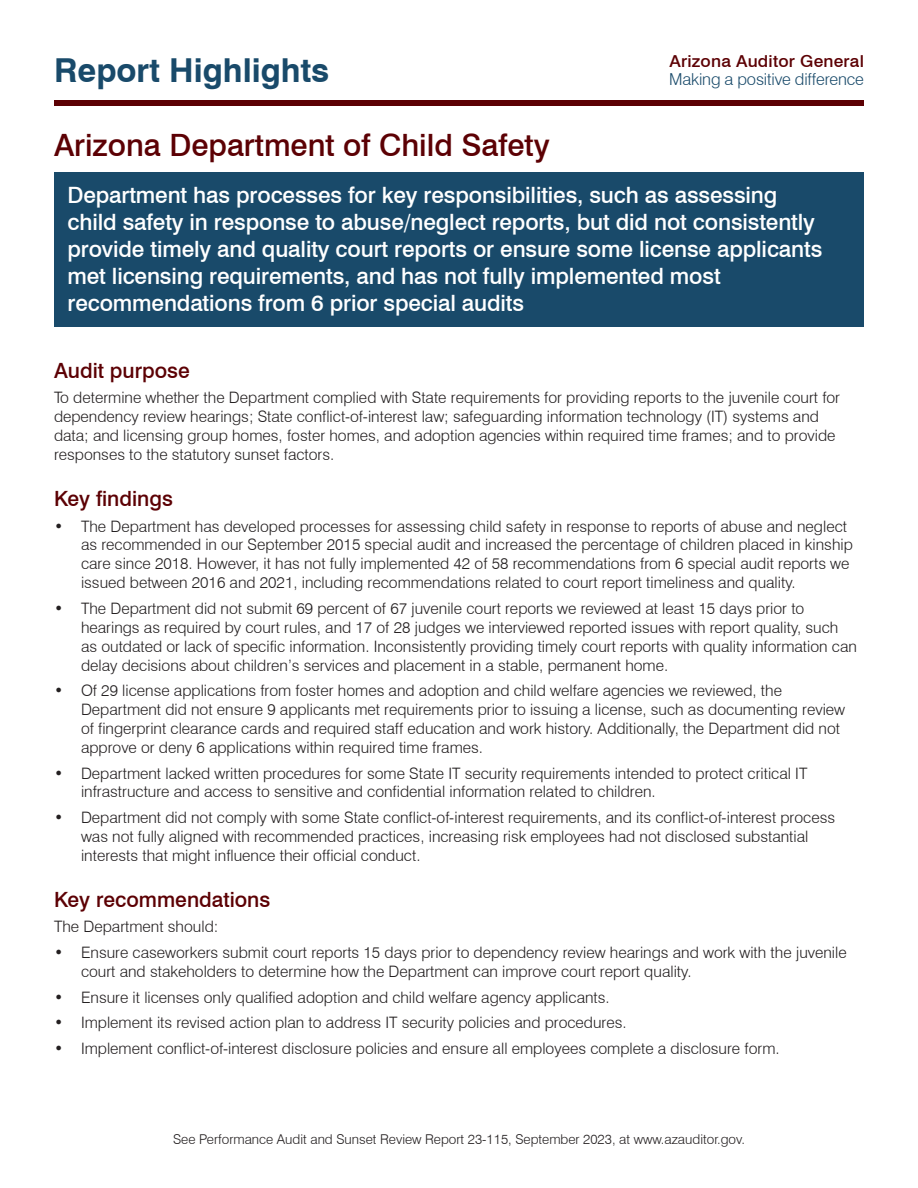
<style>
.page{position:relative;width:918px;height:1188px;background:#fff}
.page>*{position:absolute;margin:0;border:0;box-sizing:border-box;transform-origin:0 0}
.t1{font:700 33px "Swiss 721 BT";color:#194a6a}
.t2{font:500 30.75px "Swiss 721 BT";color:#5c0004}
.t3{font:500 22.5px/27px "Swiss 721 BT";letter-spacing:-.005em;color:#fff}
.t4{font:500 21px "Swiss 721 BT";color:#5c0004}
.t5{font:300 16.5px "Swiss 721 BT";letter-spacing:-.01em;color:#194a6a}
.t6{font:500 16.5px "Swiss 721 BT";letter-spacing:.01em;color:#5c0004;scale:1.05 1}
.t7{font:300 15.75px/18.9px "Swiss 721 BT";color:#231f20}
.t8{font:300 13.5px "Swiss 721 BT";color:#231f20}
.s1{font-weight:700}
</style>
<div class="page">
<div style="left:54px;top:100px;width:810px;height:6px;background:#5c0004"></div>
<div style="left:54px;top:173px;width:810px;height:154px;background:#194a6a"></div>
<h1 class="t1" style="left:54px;top:50px;width:277px">Report Highlights</h1>
<p class="t6" style="left:670px;top:51px;width:187px">Arizona Auditor General</p>
<p class="t5" style="left:669px;top:69px;width:196px">Making a positive difference</p>
<h2 class="t2" style="left:54px;top:127px;width:497px">Arizona Department of Child Safety</h2>
<p class="t3" style="left:68px;top:182px;width:756px">Department has processes for key responsibilities, such as assessing child safety in response to abuse/neglect reports, but did not consistently provide timely and quality court reports or ensure some license applicants met licensing requirements, and has not fully implemented most recommendations from 6 prior special audits</p>
<h3 class="t4" style="left:54px;top:357px;width:137px">Audit purpose</h3>
<p class="t7" style="left:54px;top:388px;width:788px">To determine whether the Department complied with State requirements for providing reports to the juvenile court for dependency review hearings; State conflict-of-interest law; safeguarding information technology (IT) systems and data; and licensing group homes, foster homes, and adoption agencies within required time frames; and to provide responses to the statutory sunset factors.</p>
<h3 class="t4" style="left:54px;top:486px;width:120px">Key findings</h3>
<p class="t7" style="left:81px;top:516px;width:773px;text-indent:-27px"><span class="s1">•</span> The Department has developed processes for assessing child safety in response to reports of abuse and neglect as recommended in our September 2015 special audit and increased the percentage of children placed in kinship care since 2018. However, it has not fully implemented 42 of 58 recommendations from 6 special audit reports we issued between 2016 and 2021, including recommendations related to court report timeliness and quality.</p>
<p class="t7" style="left:81px;top:599px;width:778px;text-indent:-27px"><span class="s1">•</span> The Department did not submit 69 percent of 67 juvenile court reports we reviewed at least 15 days prior to hearings as required by court rules, and 17 of 28 judges we interviewed reported issues with report quality, such as outdated or lack of specific information. Inconsistently providing timely court reports with quality information can delay decisions about children’s services and placement in a stable, permanent home.</p>
<p class="t7" style="left:81px;top:681px;width:766px;text-indent:-27px"><span class="s1">•</span> Of 29 license applications from foster homes and adoption and child welfare agencies we reviewed, the Department did not ensure 9 applicants met requirements prior to issuing a license, such as documenting review of fingerprint clearance cards and required staff education and work history. Additionally, the Department did not approve or deny 6 applications within required time frames.</p>
<p class="t7" style="left:81px;top:763px;width:728px;text-indent:-27px"><span class="s1">•</span> Department lacked written procedures for some State IT security requirements intended to protect critical IT infrastructure and access to sensitive and confidential information related to children.</p>
<p class="t7" style="left:81px;top:808px;width:756px;text-indent:-27px"><span class="s1">•</span> Department did not comply with some State conflict-of-interest requirements, and its conflict-of-interest process was not fully aligned with recommended practices, increasing risk employees had not disclosed substantial interests that might influence their official conduct.</p>
<h3 class="t4" style="left:54px;top:887px;width:218px">Key recommendations</h3>
<p class="t7" style="left:54px;top:917px;width:166px">The Department should:</p>
<p class="t7" style="left:81px;top:943px;width:767px;text-indent:-27px"><span class="s1">•</span> Ensure caseworkers submit court reports 15 days prior to dependency review hearings and work with the juvenile court and stakeholders to determine how the Department can improve court report quality.</p>
<p class="t7" style="left:54px;top:988px;width:557px"><span class="s1">•</span> Ensure it licenses only qualified adoption and child welfare agency applicants.</p>
<p class="t7" style="left:54px;top:1013px;width:574px"><span class="s1">•</span> Implement its revised action plan to address IT security policies and procedures.</p>
<p class="t7" style="left:54px;top:1039px;width:727px"><span class="s1">•</span> Implement conflict-of-interest disclosure policies and ensure all employees complete a disclosure form.</p>
<p class="t8" style="left:173px;top:1131px;width:573px">See Performance Audit and Sunset Review Report 23-115, September 2023, at www.azauditor.gov.</p>
</div>
